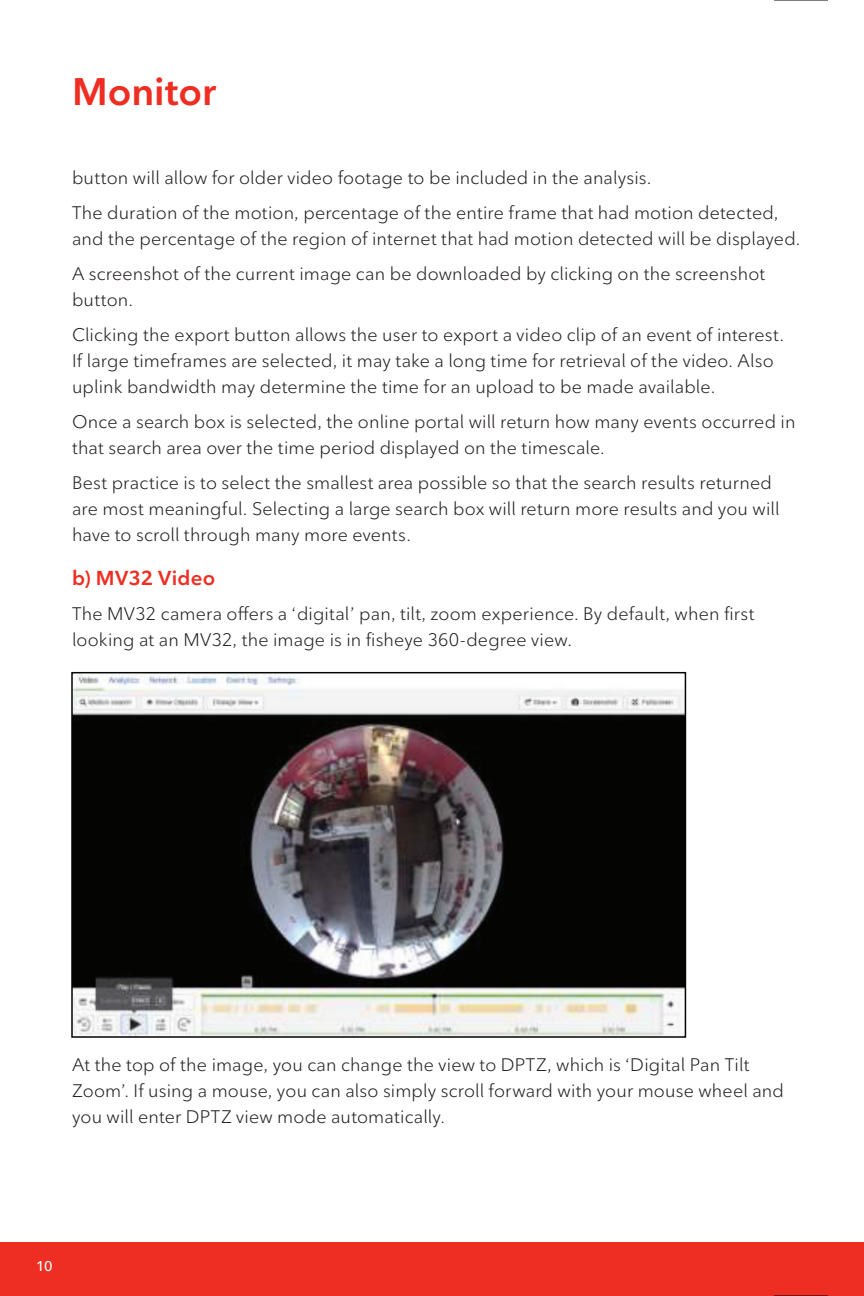
<style>
.page{position:relative;width:864px;height:1296px;background:#fff}
.page>*{position:absolute;margin:0;border:0;box-sizing:border-box;transform-origin:0 0}
.t1{font:600 38px "Ted Next";letter-spacing:-.005em;color:#ee2e22}
.t2{font:600 20px "Ted Next";letter-spacing:.01em;color:#ee2e22}
.t3{font:18px/26px "Ted Next";letter-spacing:.01em;color:#231f20}
.t4{font:600 14px "Ted Next";color:#fff}
</style>
<div class="page">
<div style="left:0;top:1242px;width:864px;height:54px;background:#ee2e22"></div>
<img style="left:74px;top:675px;width:609px;height:360px">
<div style="left:71px;top:672px;width:615px;height:366px;border:2px solid #040503"></div>
<hr style="left:774px;top:0;width:54px;height:1px;background:#000">
<hr style="left:774px;top:1295px;width:54px;height:1px;background:#000">
<h1 class="t1" style="left:72px;top:68px;width:146px">Monitor</h1>
<p class="t3" style="left:72px;top:160px;width:708px;line-height:35px">button will allow for older video footage to be included in the analysis.<br>The duration of the motion, percentage of the entire frame that had motion detected,</p>
<p class="t3" style="left:72px;top:221px;width:730px;line-height:35px">and the percentage of the region of internet that had motion detected will be displayed.<br>A screenshot of the current image can be downloaded by clicking on the screenshot</p>
<p class="t3" style="left:72px;top:282px;width:713px;line-height:35px">button.<br>Clicking the export button allows the user to export a video clip of an event of interest.</p>
<p class="t3" style="left:72px;top:348px;width:703px">If large timeframes are selected, it may take a long time for retrieval of the video. Also uplink bandwidth may determine the time for an upload to be made available.</p>
<p class="t3" style="left:72px;top:409px;width:725px">Once a search box is selected, the online portal will return how many events occurred in that search area over the time period displayed on the timescale.</p>
<p class="t3" style="left:72px;top:470px;width:709px">Best practice is to select the smallest area possible so that the search results returned are most meaningful. Selecting a large search box will return more results and you will have to scroll through many more events.</p>
<p class="t2" style="left:72px;top:566px;width:145px">b) MV32 Video</p>
<p class="t3" style="left:72px;top:601px;width:684px">The MV32 camera offers a ‘digital’ pan, tilt, zoom experience. By default, when first looking at an MV32, the image is in fisheye 360-degree view.</p>
<p class="t3" style="left:72px;top:1052px;width:713px">At the top of the image, you can change the view to dPTz, which is ‘digital Pan Tilt zoom’. If using a mouse, you can also simply scroll forward with your mouse wheel and you will enter dPTz view mode automatically.</p>
<p class="t4" style="left:36px;top:1257px;width:18px">10</p>
</div>
